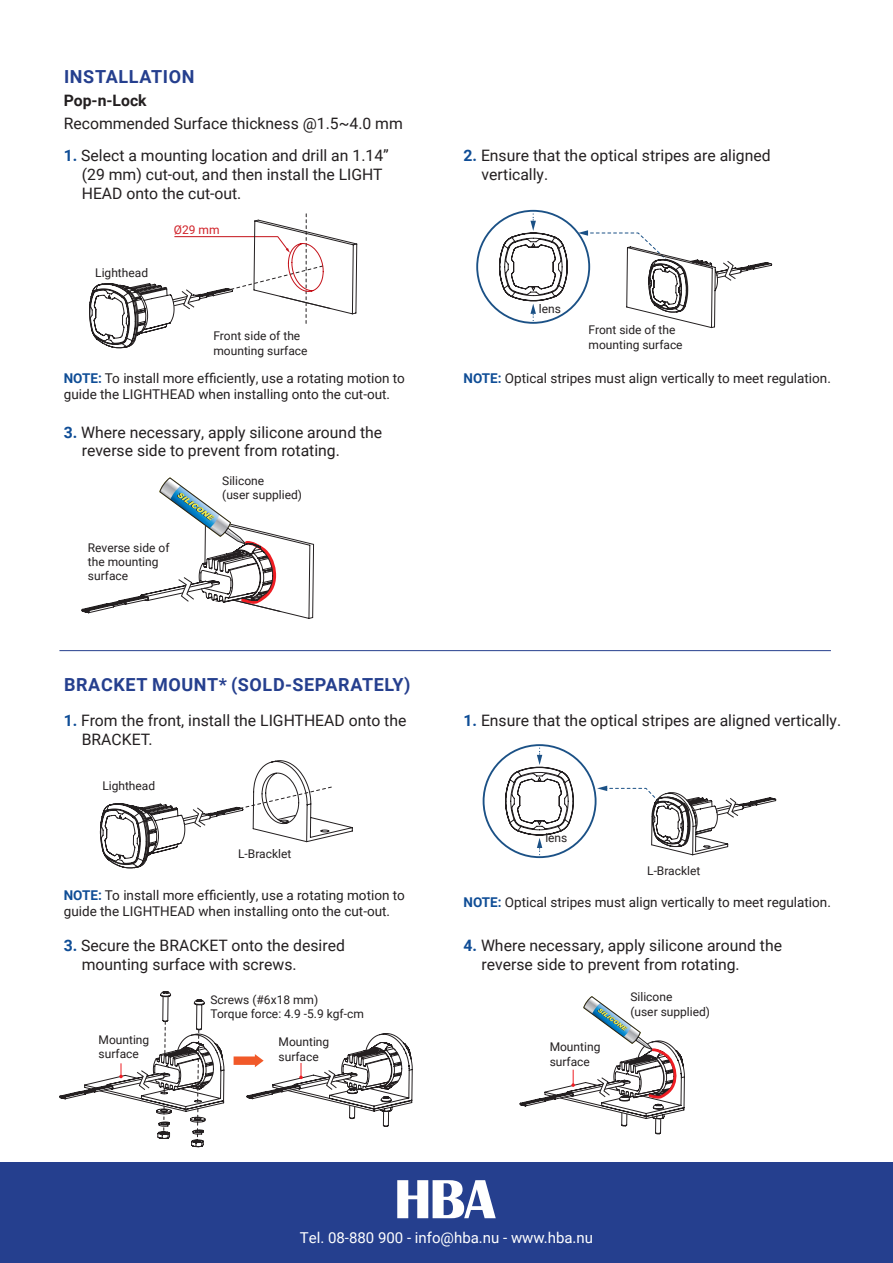
<style>
.page{position:relative;width:893px;height:1263px;background:#fff}
.page>*{position:absolute;margin:0;border:0;box-sizing:border-box;transform-origin:0 0}
.t1{font:700 18px "Roboto";letter-spacing:.035em;color:#253f8e}
.t2{font:15.75px/18.9px "Roboto";color:#231f20}
.t3{font:700 15.75px "Roboto";color:#231f20}
.t4{font:15px "Roboto";color:#fff}
.t5{font:13.5px/16.2px "Roboto";color:#231f20}
.t6{font:12px/14.4px "Roboto";color:#231f20}
.t7{font:12px "Roboto";color:#d1232a}
.s1{font-weight:700;color:#0f4d96}
</style>
<div class="page">
<div style="left:0;top:1162px;width:893px;height:101px;background:#253f8e"></div>
<svg style="left:397px;top:1180px;width:99px;height:38px"></svg>
<svg style="left:89px;top:214px;width:268px;height:134px"></svg>
<svg style="left:498px;top:214px;width:274px;height:114px"></svg>
<svg style="left:81px;top:477px;width:233px;height:142px"></svg>
<svg style="left:100px;top:760px;width:253px;height:108px"></svg>
<svg style="left:504px;top:748px;width:272px;height:107px"></svg>
<svg style="left:59px;top:991px;width:354px;height:156px"></svg>
<svg style="left:519px;top:996px;width:166px;height:138px"></svg>
<hr style="left:59px;top:650px;width:772px;height:1px;background:#253f8e">
<p class="t1" style="left:64px;top:64px;width:132px">INSTALLATION</p>
<p class="t3" style="left:64px;top:89px;width:84px">Pop-n-Lock</p>
<p class="t2" style="left:64px;top:113px;width:341px">Recommended Surface thickness @1.5~4.0 mm</p>
<p class="t2" style="left:82px;top:145px;width:308px;text-indent:-18px"><span class="s1">1.</span> Select a mounting location and drill an 1.14” (29 mm) cut-out, and then install the LIGHT<br>HEAD onto the cut-out.</p>
<p class="t6" style="left:95px;top:265px;width:54px">Lighthead</p>
<p class="t7" style="left:174px;top:222px;width:47px">Ø29 mm</p>
<p class="t6" style="left:213px;top:328px;width:96px">Front side of the mounting surface</p>
<p class="t5" style="left:64px;top:370px;width:343px"><span class="s1">NOTE:</span> To install more efficiently, use a rotating motion to guide the LIGHTHEAD when installing onto the cut-out.</p>
<p class="t2" style="left:82px;top:422px;width:302px;text-indent:-18px"><span class="s1">3.</span> Where necessary, apply silicone around the reverse side to prevent from rotating.</p>
<p class="t6" style="left:88px;top:540px;width:83px">Reverse side of the mounting surface</p>
<p class="t6" style="left:222px;top:473px;width:81px">Silicone<br>(user supplied)</p>
<p class="t2" style="left:481px;top:146px;width:291px;text-indent:-18px"><span class="s1">2.</span> Ensure that the optical stripes are aligned vertically.</p>
<p class="t6" style="left:539px;top:301px;width:24px">lens</p>
<p class="t6" style="left:589px;top:322px;width:96px">Front side of the mounting surface</p>
<p class="t5" style="left:463px;top:370px;width:369px"><span class="s1">NOTE:</span> Optical stripes must align vertically to meet regulation.</p>
<p class="t1" style="left:64px;top:671px;width:348px">BRACKET MOUNT* (SOLD-SEPARATELY)</p>
<p class="t2" style="left:82px;top:710px;width:326px;text-indent:-18px"><span class="s1">1.</span> From the front, install the LIGHTHEAD onto the<br>BRACKET.</p>
<p class="t2" style="left:463px;top:710px;width:379px"><span class="s1">1.</span> Ensure that the optical stripes are aligned vertically.</p>
<p class="t6" style="left:102px;top:778px;width:54px">Lighthead</p>
<p class="t6" style="left:238px;top:846px;width:55px">L-Bracklet</p>
<p class="t5" style="left:64px;top:887px;width:343px"><span class="s1">NOTE:</span> To install more efficiently, use a rotating motion to guide the LIGHTHEAD when installing onto the cut-out.</p>
<p class="t6" style="left:545px;top:830px;width:24px">lens</p>
<p class="t6" style="left:647px;top:863px;width:55px">L-Bracklet</p>
<p class="t5" style="left:463px;top:894px;width:369px"><span class="s1">NOTE:</span> Optical stripes must align vertically to meet regulation.</p>
<p class="t2" style="left:82px;top:935px;width:265px;text-indent:-18px"><span class="s1">3.</span> Secure the BRACKET onto the desired mounting surface with screws.</p>
<p class="t2" style="left:481px;top:935px;width:302px;text-indent:-18px"><span class="s1">4.</span> Where necessary, apply silicone around the reverse side to prevent from rotating.</p>
<p class="t6" style="left:99px;top:1032px;width:52px">Mounting surface</p>
<p class="t6" style="left:210px;top:992px;width:155px">Screws (#6x18 mm)<br>Torque force: 4.9 -5.9 kgf-cm</p>
<p class="t6" style="left:279px;top:1034px;width:52px">Mounting surface</p>
<p class="t6" style="left:550px;top:1039px;width:52px">Mounting surface</p>
<p class="t6" style="left:630px;top:989px;width:81px">Silicone<br>(user supplied)</p>
<p class="t4" style="left:300px;top:1227px;width:295px">Tel. 08-880 900 - info@hba.nu - www.hba.nu</p>
</div>
